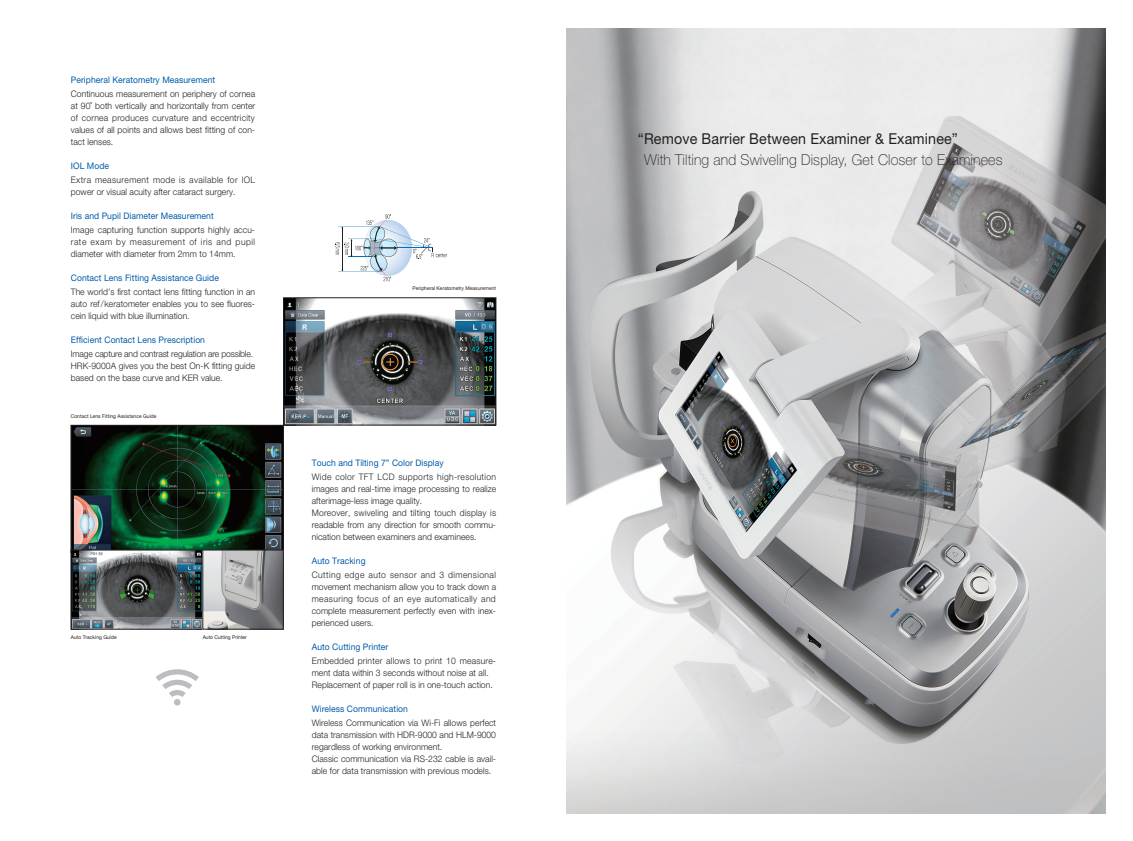
<style>
.page{position:relative;width:1133px;height:841px;background:#fff}
.page>*{position:absolute;margin:0;border:0;box-sizing:border-box;transform-origin:0 0}
.t1{font:100 15px "Helvetica Neue";letter-spacing:.01em;color:#231f20;scale:.95 1}
.t2{font:15px "Helvetica Neue";letter-spacing:.01em;color:#231f20;scale:.95 1}
.t3{font:300 9px/12px "Helvetica Neue";letter-spacing:.005em;color:#231f20;scale:.95 1}
.t4{font:9px "Helvetica Neue";letter-spacing:.005em;color:#015aaa;scale:.95 1}
.t5{font:5.2px "Helvetica Neue";letter-spacing:.005em;color:#231f20;scale:.95 1}
</style>
<div class="page">
<img style="left:285px;top:300px;width:209px;height:123px">
<div style="left:283px;top:298px;width:213px;height:127px;border:1px solid #231f20"></div>
<img style="left:73px;top:427px;width:208px;height:123px">
<div style="left:71px;top:425px;width:212px;height:128px;border:1px solid #231f20"></div>
<svg style="left:335px;top:214px;width:112px;height:67px"></svg>
<img style="left:73px;top:552px;width:208px;height:75px">
<div style="left:71px;top:550px;width:132px;height:79px;border:1px solid #231f20"></div>
<div style="left:203px;top:550px;width:80px;height:79px;border:1px solid #231f20"></div>
<img style="left:567px;top:28px;width:539px;height:786px">
<svg style="left:156px;top:669px;width:43px;height:37px"></svg>
<p class="t4" style="left:71px;top:77px;width:154px">Peripheral Keratometry Measurement</p>
<p class="t3" style="left:71px;top:89px;width:196px;text-align:justify">Continuous measurement on periphery of cornea at 90˚ both vertically and horizontally from center of cornea produces curvature and eccentricity values of all points and allows best fitting of con&shy;tact lenses.</p>
<p class="t4" style="left:71px;top:163px;width:42px">IOL Mode</p>
<p class="t3" style="left:71px;top:175px;width:196px">Extra measurement mode is available for IOL power or visual acuity after cataract surgery.</p>
<p class="t4" style="left:71px;top:213px;width:152px">Iris and Pupil Diameter Measurement</p>
<p class="t3" style="left:71px;top:225px;width:195px;text-align:justify">Image capturing function supports highly accu&shy;rate exam by measurement of iris and pupil diameter with diameter from 2mm to 14mm.</p>
<p class="t4" style="left:71px;top:275px;width:157px">Contact Lens Fitting Assistance Guide</p>
<p class="t3" style="left:71px;top:287px;width:196px;text-align:justify">The world’s first contact lens fitting function in an auto ref/keratometer enables you to see fluores&shy;cein liquid with blue illumination.</p>
<p class="t4" style="left:71px;top:337px;width:143px">Efficient Contact Lens Prescription</p>
<p class="t3" style="left:71px;top:349px;width:196px">Image capture and contrast regulation are possible.<br>HRK-9000A gives you the best On-K fitting guide based on the base curve and KER value.</p>
<p class="t5" style="left:71px;top:414px;width:92px">Contact Lens Fitting Assistance Guide</p>
<p class="t5" style="left:71px;top:635px;width:50px">Auto Tracking Guide</p>
<p class="t5" style="left:203px;top:635px;width:48px">Auto Cutting Printer</p>
<p class="t5" style="left:413px;top:287px;width:89px">Peripheral Keratometry Measurement</p>
<p class="t4" style="left:312px;top:459px;width:140px">Touch and Tilting 7” Color Display</p>
<p class="t3" style="left:312px;top:471px;width:196px">Wide color TFT LCD supports high-resolution images and real-time image processing to realize afterimage-less image quality.<br>Moreover, swiveling and tilting touch display is readable from any direction for smooth commu&shy;nication between examiners and examinees.</p>
<p class="t4" style="left:312px;top:557px;width:58px">Auto Tracking</p>
<p class="t3" style="left:312px;top:569px;width:196px;text-align:justify">Cutting edge auto sensor and 3 dimensional movement mechanism allow you to track down a measuring focus of an eye automatically and complete measurement perfectly even with inex&shy;perienced users.</p>
<p class="t4" style="left:312px;top:643px;width:82px">Auto Cutting Printer</p>
<p class="t3" style="left:312px;top:655px;width:195px">Embedded printer allows to print 10 measure&shy;ment data within 3 seconds without noise at all.<br>Replacement of paper roll is in one-touch action.</p>
<p class="t4" style="left:312px;top:705px;width:103px">Wireless Communication</p>
<p class="t3" style="left:312px;top:717px;width:196px">Wireless Communication via Wi-Fi allows perfect data transmission with HDR-9000 and HLM-9000 regardless of working environment.<br>Classic communication via RS-232 cable is avail&shy;able for data transmission with previous models.</p>
<h1 class="t2" style="left:638px;top:133px;width:339px">“Remove Barrier Between Examiner &amp; Examinee”</h1>
<h1 class="t1" style="left:644px;top:154px;width:379px">With Tilting and Swiveling Display, Get Closer to Examinees</h1>
</div>
